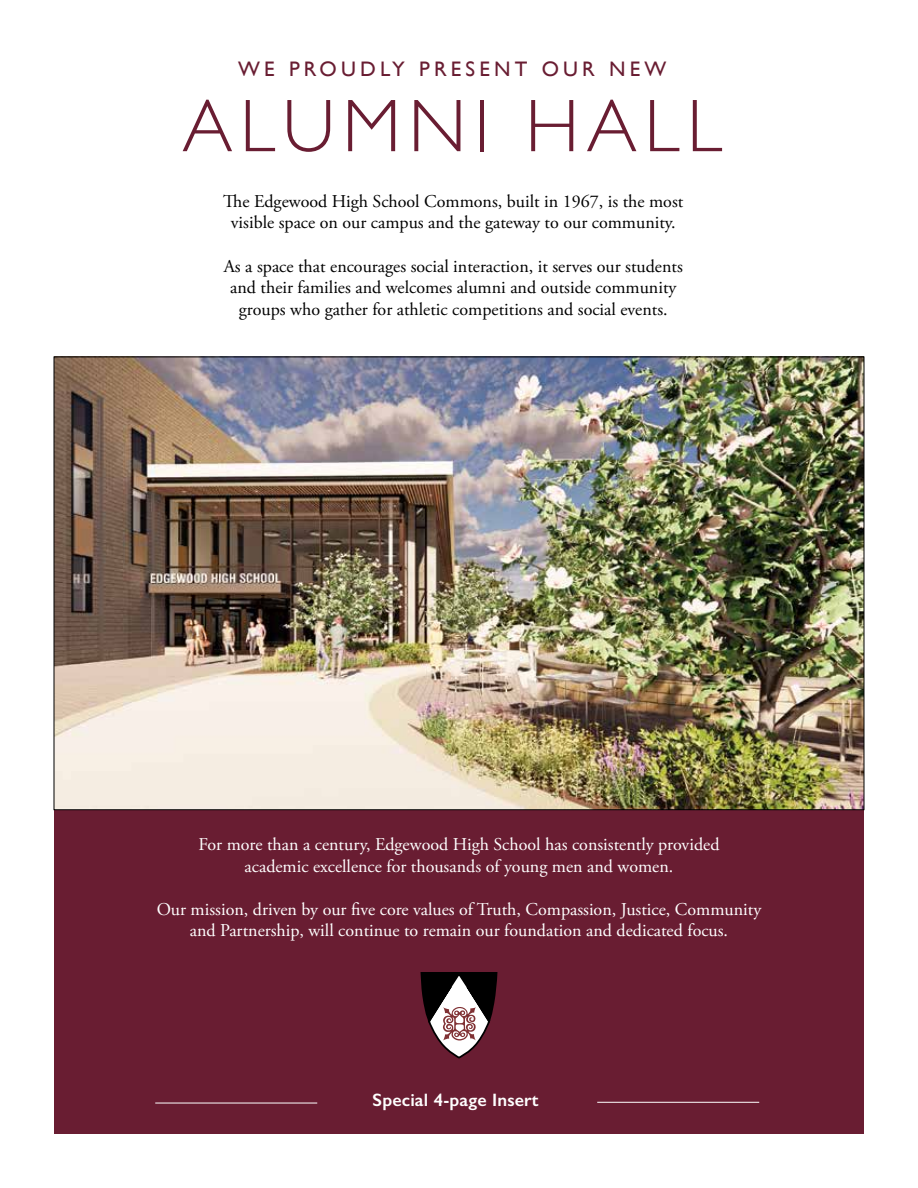
<style>
.page{position:relative;width:918px;height:1188px;background:#fff}
.page>*{position:absolute;margin:0;border:0;box-sizing:border-box;transform-origin:0 0}
.t1{font:300 75px "Gill Sans";letter-spacing:.1em;color:#691d32}
.t2{font:21px "Gill Sans";letter-spacing:.2em;color:#691d32}
.t3{font:18px/21.6px "Adobe Garamond Pro";color:#000;text-align:center}
.t4{font:18px/21.6px "Adobe Garamond Pro";color:#fff;text-align:center}
.t5{font:600 18px "Gill Sans";letter-spacing:.01em;color:#fff}
</style>
<div class="page">
<div style="left:54px;top:751px;width:810px;height:383px;background:#691d32"></div>
<svg style="left:421px;top:972px;width:76px;height:86px"></svg>
<img style="left:56px;top:359px;width:806px;height:449px">
<hr style="left:155px;top:1103px;width:162px;height:1px;background:#fff">
<hr style="left:597px;top:1102px;width:162px;height:1px;background:#fff">
<p class="t2" style="left:238px;top:57px;width:430px">WE PROUDLY PRESENT OUR NEW</p>
<h1 class="t1" style="left:182px;top:83px;width:541px">ALUMNI HALL</h1>
<p class="t3" style="left:223px;top:191px;width:462px">The Edgewood High School Commons, built in 1967, is the most visible space on our campus and the gateway to our community.</p>
<p class="t3" style="left:224px;top:256px;width:461px">As a space that encourages social interaction, it serves our students and their families and welcomes alumni and outside community groups who gather for athletic competitions and social events.</p>
<p class="t4" style="left:198px;top:834px;width:523px">For more than a century, Edgewood High School has consistently provided academic excellence for thousands of young men and women.</p>
<p class="t4" style="left:157px;top:899px;width:606px">Our mission, driven by our five core values of Truth, Compassion, Justice, Community and Partnership, will continue to remain our foundation and dedicated focus.</p>
<p class="t5" style="left:373px;top:1089px;width:168px">Special 4-page Insert</p>
</div>
